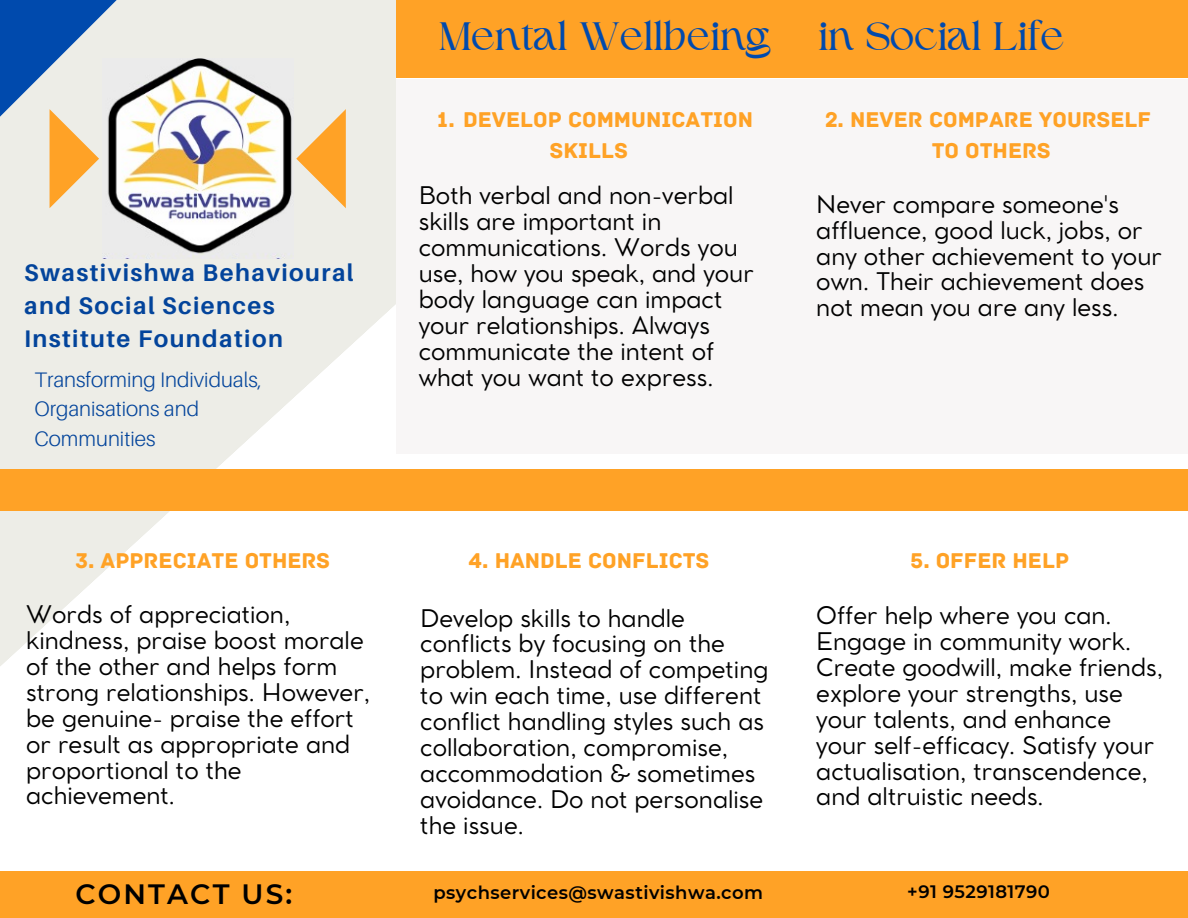
<style>
.page{position:relative;width:1188px;height:918px;background:#fff}
.page>*{position:absolute;margin:0;border:0;box-sizing:border-box;transform-origin:0 0}
.t1{font:40.5px "Higuen";color:#004aad}
.t2{font:600 27.9px "Montserrat";letter-spacing:.075em;color:#000}
.t3{font:24px/25.8px "Cocomat Pro";color:#000}
.t4{font:700 24px/32.7px "Aileron";letter-spacing:.06em;color:#03449b}
.t5{font:22.5px/30.3px "Archive";color:#ffa226;text-align:center}
.t6{font:300 21px/29.2px "Aileron";color:#03449b}
.t7{font:600 18px "Montserrat";letter-spacing:.025em;color:#000}
</style>
<div class="page">
<svg style="left:0;top:0;width:503px;height:666px;fill:#edede7"></svg>
<div style="left:0;top:470px;width:1188px;height:41px;background:#ffa226"></div>
<div style="left:396px;top:79px;width:792px;height:374px;background:#f8f6f6"></div>
<div style="left:396px;top:0;width:792px;height:77px;background:#ffa226"></div>
<div style="left:0;top:871px;width:1188px;height:47px;background:#ffa226"></div>
<div style="left:290px;top:0;width:106px;height:92px;background:#edede7"></div>
<img style="left:103px;top:58px;width:190px;height:201px">
<svg style="left:0;top:0;width:117px;height:208px;background:#a4b0bd"></svg>
<svg style="left:296px;top:109px;width:50px;height:99px;background:#f5c787"></svg>
<h1 class="t1" style="left:440px;top:19px;width:627px">Mental Wellbeing in Social Life</h1>
<p class="t4" style="left:24px;top:256px;width:331px">Swastivishwa Behavioural and Social Sciences<br>Institute Foundation</p>
<p class="t6" style="left:34px;top:365px;width:229px">Transforming Individuals,<br>Organisations and<br>Communities</p>
<p class="t5" style="left:76px;top:546px;width:256px">3. APPRECIATE OTHERS</p>
<p class="t3" style="left:26px;top:604px;width:345px">Words of appreciation, kindness, praise boost morale of the other and helps form strong relationships. However, be genuine- praise the effort or result as appropriate and proportional to the achievement.</p>
<p class="t5" style="left:437px;top:105px;width:317px">1. DEVELOP COMMUNICATION<br>SKILLS</p>
<p class="t5" style="left:825px;top:105px;width:328px">2. NEVER COMPARE YOURSELF<br>TO OTHERS</p>
<p class="t3" style="left:419px;top:185px;width:337px">Both verbal and non-verbal skills are important in communications. Words you use, how you speak, and your body language can impact your relationships. Always communicate the intent of what you want to express.</p>
<p class="t3" style="left:816px;top:193px;width:347px">Never compare someone's affluence, good luck, jobs, or any other achievement to your own. Their achievement does not mean you are any less.</p>
<p class="t5" style="left:468px;top:546px;width:242px">4. HANDLE CONFLICTS</p>
<p class="t3" style="left:420px;top:607px;width:350px">Develop skills to handle conflicts by focusing on the problem. Instead of competing to win each time, use different conflict handling styles such as collaboration, compromise, accommodation &amp; sometimes avoidance. Do not personalise the issue.</p>
<p class="t5" style="left:911px;top:546px;width:160px">5. OFFER HELP</p>
<p class="t3" style="left:816px;top:605px;width:348px">Offer help where you can.<br>Engage in community work.<br>Create goodwill, make friends, explore your strengths, use your talents, and enhance your self-efficacy. Satisfy your actualisation, transcendence, and altruistic needs.</p>
<p class="t2" style="left:76px;top:877px;width:218px">CONTACT US:</p>
<p class="t7" style="left:433px;top:882px;width:331px">psychservices@swastivishwa.com</p>
<p class="t7" style="left:907px;top:880px;width:144px">+91 9529181790</p>
</div>
